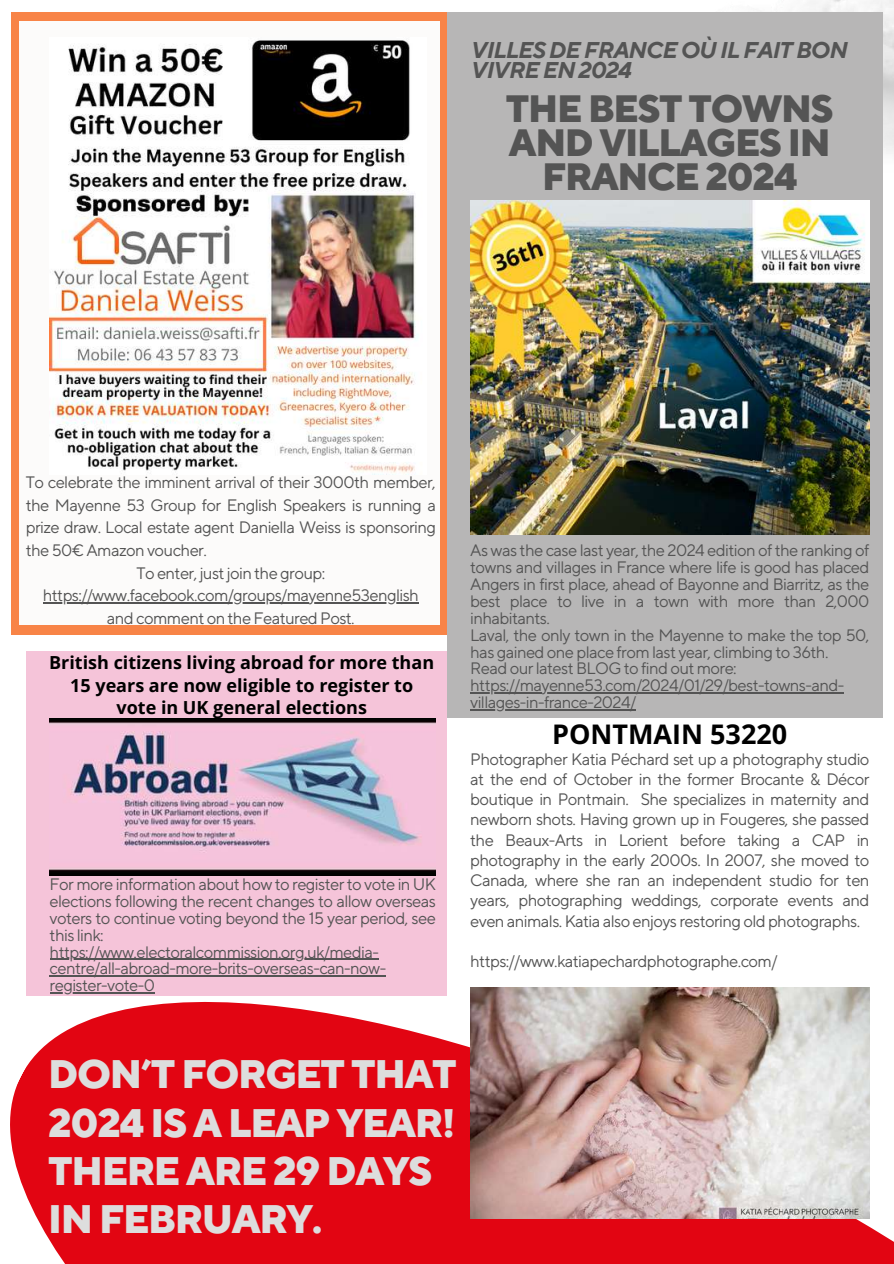
<style>
.page{position:relative;width:894px;height:1264px;background:#fff}
.page>*{position:absolute;margin:0;border:0;box-sizing:border-box;transform-origin:0 0}
.t1{font:800 39.6px/48.3px "TT Norms Pro";letter-spacing:-.035em;color:#ddd}
.t2{font:800 37.95px/33.8px "TT Norms Pro";letter-spacing:-.035em;color:#545454;text-align:center}
.t3{font:700 27px "Open Sans";color:#000}
.t4{font:italic 700 22.65px/20px "TT Norms Pro";letter-spacing:-.035em;color:#545454}
.t5{font:700 18px/22.5px "Open Sans";color:#000;text-align:center}
.t6{font:16.5px/16.8px "TT Norms Pro";letter-spacing:-.035em;color:#545454}
</style>
<div class="page">
<svg style="left:10px;top:948px;width:883px;height:315px;fill:#e20512"></svg>
<img style="left:760px;top:0;width:133px;height:174px">
<div style="left:12px;top:12px;width:435px;height:622px;background:#f88447"></div>
<div style="left:19px;top:21px;width:420px;height:604px;background:#fcfbfa"></div>
<img style="left:49px;top:40px;width:367px;height:433px">
<div style="left:447px;top:12px;width:434px;height:705px;background:#b7b6b6"></div>
<img style="left:470px;top:200px;width:398px;height:334px">
<div style="left:26px;top:651px;width:420px;height:344px;background:#f5c4d9"></div>
<img style="left:49px;top:718px;width:386px;height:157px">
<img style="left:470px;top:987px;width:398px;height:231px">
<hr style="left:470px;top:692px;width:373px;height:1px;background:#545454">
<hr style="left:470px;top:709px;width:165px;height:1px;background:#545454">
<hr style="left:43px;top:602px;width:375px;height:1px;background:#545454">
<hr style="left:50px;top:958px;width:328px;height:1px;background:#545454">
<hr style="left:50px;top:975px;width:335px;height:1px;background:#545454">
<hr style="left:50px;top:992px;width:104px;height:1px;background:#545454">
<h3 class="t4" style="left:470px;top:41px;width:378px">VILLES DE FRANCE OÙ IL FAIT BON<br>VIVRE EN 2024</h3>
<h2 class="t2" style="left:506px;top:93px;width:329px">THE BEST TOWNS<br>AND VILLAGES IN<br>FRANCE 2024</h2>
<p class="t6" style="left:26px;top:475px;width:411px">To celebrate the imminent arrival of their 3000th member,</p>
<p class="t6" style="left:26px;top:497px;width:411px">the Mayenne 53 Group for English Speakers is running a</p>
<p class="t6" style="left:26px;top:520px;width:411px">prize draw. Local estate agent Daniella Weiss is sponsoring</p>
<p class="t6" style="left:26px;top:542px;width:182px">the 50€ Amazon voucher.</p>
<p class="t6" style="left:136px;top:565px;width:190px">To enter, just join the group:</p>
<p class="t6" style="left:43px;top:587px;width:377px">https://www.facebook.com/groups/mayenne53english</p>
<p class="t6" style="left:107px;top:610px;width:249px">and comment on the Featured Post.</p>
<p class="t5" style="left:49px;top:651px;width:386px">British citizens living abroad for more than<br>15 years are now eligible to register to vote in UK general elections</p>
<p class="t6" style="left:50px;top:876px;width:387px">For more information about how to register to vote in UK elections following the recent changes to allow overseas voters to continue voting beyond the 15 year period, see this link: https://www.electoralcommission.org.uk/media&shy;centre/all-abroad-more-brits-overseas-can-now&shy;register-vote-0</p>
<p class="t6" style="left:470px;top:542px;width:400px">As was the case last year, the 2024 edition of the ranking of towns and villages in France where life is good has placed Angers in first place, ahead of Bayonne and Biarritz, as the best place to live in a town with more than 2,000 inhabitants.<br>Laval, the only town in the Mayenne to make the top 50, has gained one place from last year, climbing to 36th.<br>Read our latest BLOG to find out more: https://mayenne53.com/2024/01/29/best-towns-and&shy;villages-in-france-2024/</p>
<h3 class="t3" style="left:552px;top:715px;width:236px">PONTMAIN 53220</h3>
<p class="t6" style="left:470px;top:749px;width:400px;line-height:20.2px;text-align:justify">Photographer Katia Péchard set up a photography studio at the end of October in the former Brocante &amp; Décor boutique in Pontmain. She specializes in maternity and newborn shots. Having grown up in Fougeres, she passed the Beaux-Arts in Lorient before taking a CAP in photography in the early 2000s. In 2007, she moved to Canada, where she ran an independent studio for ten years, photographing weddings, corporate events and even animals. Katia also enjoys restoring old photographs.</p>
<p class="t6" style="left:470px;top:953px;width:308px">https://www.katiapechardphotographe.com/</p>
<h1 class="t1" style="left:48px;top:1051px;width:410px">DON’T FORGET THAT<br>2024 IS A LEAP YEAR!<br>THERE ARE 29 DAYS<br>IN FEBRUARY.</h1>
</div>
